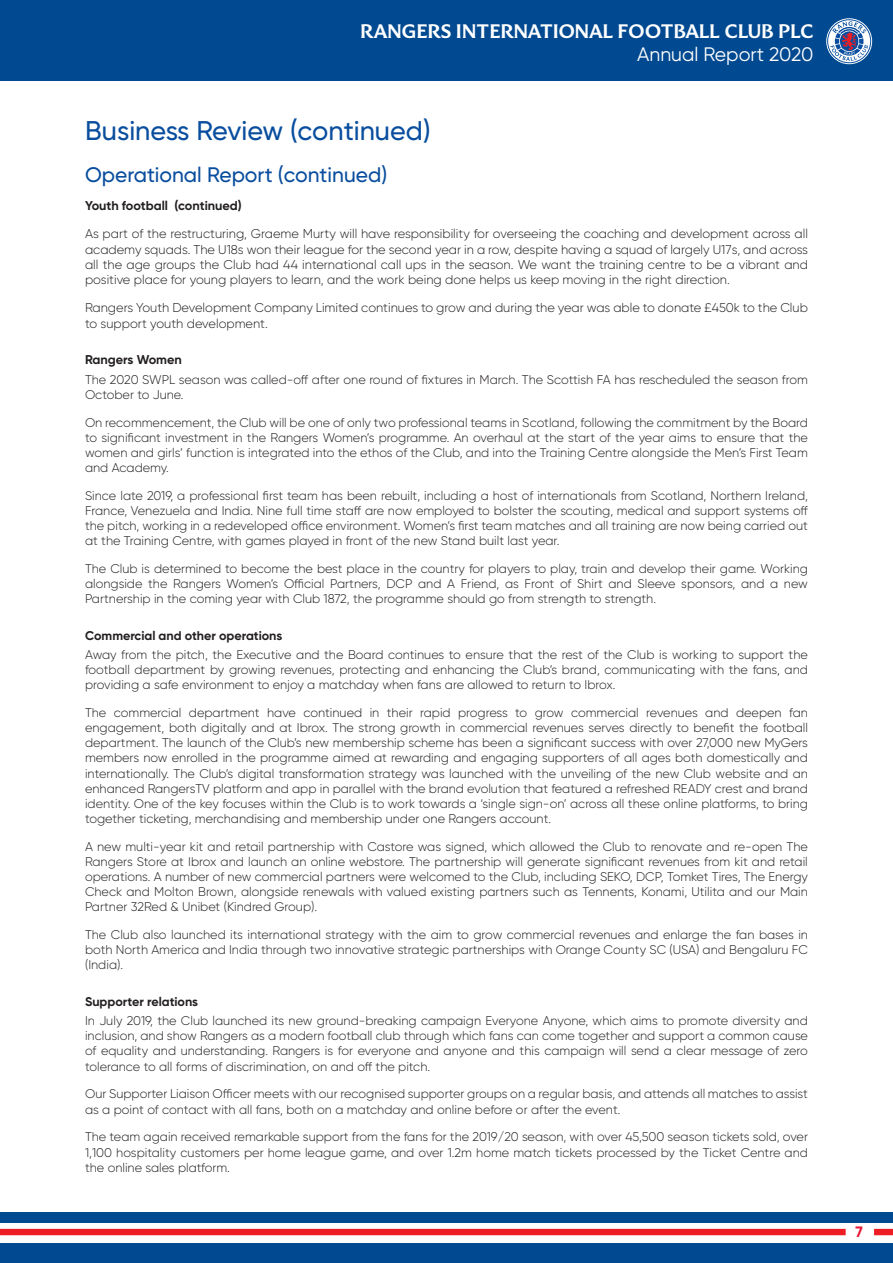
<style>
.page{position:relative;width:893px;height:1263px;background:#fff}
.page>*{position:absolute;margin:0;border:0;box-sizing:border-box;transform-origin:0 0}
.t1{font:500 27px "Gilroy";color:#084d9e}
.t2{font:500 21px "Gilroy";color:#084d9e}
.t3{font:19.5px "Rangers FC Display";letter-spacing:-.03em;color:#fff}
.t4{font:19.5px "Gilroy";color:#fff}
.t5{font:700 15px "Gilroy";color:#e51836}
.t6{font:300 12.75px/15.3px "Gilroy";color:#231f20;text-align:justify}
.t7{font:700 12.75px "Gilroy";color:#231f20}
.t8{font:300 12.6px/15.1px "Gilroy";color:#231f20;text-align:justify}
.t9{font:700 12.6px "Gilroy";color:#231f20}
</style>
<div class="page">
<div style="left:0;top:1243px;width:893px;height:20px;background:#014990"></div>
<div style="left:0;top:1212px;width:893px;height:10px;background:#014990"></div>
<div style="left:874px;top:1229px;width:19px;height:6px;background:#ee1d23"></div>
<div style="left:0;top:1229px;width:846px;height:6px;background:#ee1d23"></div>
<div style="left:0;top:0;width:893px;height:81px;background:#014990"></div>
<svg style="left:827px;top:19px;width:44px;height:44px"></svg>
<h3 class="t3" style="left:360px;top:22px;width:455px">RANGERS INTERNATIONAL FOOTBALL CLUB PLC</h3>
<h3 class="t4" style="left:637px;top:43px;width:178px">Annual Report 2020</h3>
<h1 class="t1" style="left:85px;top:114px;width:347px">Business Review (continued)</h1>
<h2 class="t2" style="left:85px;top:162px;width:304px">Operational Report (continued)</h2>
<p class="t7" style="left:85px;top:198px;width:158px">Youth football (continued)</p>
<p class="t6" style="left:85px;top:226px;width:724px">As part of the restructuring, Graeme Murty will have responsibility for overseeing the coaching and development across all academy squads. The U18s won their league for the second year in a row, despite having a squad of largely U17s, and across all the age groups the Club had 44 international call ups in the season. We want the training centre to be a vibrant and positive place for young players to learn, and the work being done helps us keep moving in the right direction.</p>
<p class="t6" style="left:85px;top:300px;width:724px">Rangers Youth Development Company Limited continues to grow and during the year was able to donate £450k to the Club to support youth development.</p>
<p class="t7" style="left:85px;top:352px;width:98px">Rangers Women</p>
<p class="t8" style="left:85px;top:371px;width:724px">The 2020 SWPL season was called-off after one round of fixtures in March. The Scottish FA has rescheduled the season from<br>October to June.</p>
<p class="t8" style="left:85px;top:414px;width:724px">On recommencement, the Club will be one of only two professional teams in Scotland, following the commitment by the Board to significant investment in the Rangers Women’s programme. An overhaul at the start of the year aims to ensure that the women and girls’ function is integrated into the ethos of the Club, and into the Training Centre alongside the Men’s First Team and Academy.</p>
<p class="t8" style="left:85px;top:488px;width:724px">Since late 2019, a professional first team has been rebuilt, including a host of internationals from Scotland, Northern Ireland, France, Venezuela and India. Nine full time staff are now employed to bolster the scouting, medical and support systems off the pitch, working in a redeveloped office environment. Women’s first team matches and all training are now being carried out at the Training Centre, with games played in front of the new Stand built last year.</p>
<p class="t8" style="left:85px;top:561px;width:724px">The Club is determined to become the best place in the country for players to play, train and develop their game. Working alongside the Rangers Women’s Official Partners, DCP and A Friend, as Front of Shirt and Sleeve sponsors, and a new Partnership in the coming year with Club 1872, the programme should go from strength to strength.</p>
<p class="t9" style="left:85px;top:627px;width:199px">Commercial and other operations</p>
<p class="t8" style="left:85px;top:647px;width:724px">Away from the pitch, the Executive and the Board continues to ensure that the rest of the Club is working to support the football department by growing revenues, protecting and enhancing the Club’s brand, communicating with the fans, and providing a safe environment to enjoy a matchday when fans are allowed to return to Ibrox.</p>
<p class="t8" style="left:85px;top:705px;width:724px">The commercial department have continued in their rapid progress to grow commercial revenues and deepen fan engagement, both digitally and at Ibrox. The strong growth in commercial revenues serves directly to benefit the football department. The launch of the Club’s new membership scheme has been a significant success with over 27,000 new MyGers members now enrolled in the programme aimed at rewarding and engaging supporters of all ages both domestically and internationally. The Club’s digital transformation strategy was launched with the unveiling of the new Club website and an enhanced RangersTV platform and app in parallel with the brand evolution that featured a refreshed READY crest and brand identity. One of the key focuses within the Club is to work towards a ‘single sign-on’ across all these online platforms, to bring together ticketing, merchandising and membership under one Rangers account.</p>
<p class="t8" style="left:85px;top:839px;width:724px">A new multi-year kit and retail partnership with Castore was signed, which allowed the Club to renovate and re-open The Rangers Store at Ibrox and launch an online webstore. The partnership will generate significant revenues from kit and retail operations. A number of new commercial partners were welcomed to the Club, including SEKO, DCP, Tomket Tires, The Energy Check and Molton Brown, alongside renewals with valued existing partners such as Tennents, Konami, Utilita and our Main Partner 32Red &amp; Unibet (Kindred Group).</p>
<p class="t8" style="left:85px;top:927px;width:724px">The Club also launched its international strategy with the aim to grow commercial revenues and enlarge the fan bases in both North America and India through two innovative strategic partnerships with Orange County SC (USA) and Bengaluru FC (India).</p>
<p class="t9" style="left:85px;top:993px;width:115px">Supporter relations</p>
<p class="t8" style="left:85px;top:1013px;width:724px">In July 2019, the Club launched its new ground-breaking campaign Everyone Anyone, which aims to promote diversity and inclusion, and show Rangers as a modern football club through which fans can come together and support a common cause of equality and understanding. Rangers is for everyone and anyone and this campaign will send a clear message of zero tolerance to all forms of discrimination, on and off the pitch.</p>
<p class="t8" style="left:85px;top:1086px;width:724px">Our Supporter Liaison Officer meets with our recognised supporter groups on a regular basis, and attends all matches to assist as a point of contact with all fans, both on a matchday and online before or after the event.</p>
<p class="t8" style="left:85px;top:1129px;width:724px">The team again received remarkable support from the fans for the 2019/20 season, with over 45,500 season tickets sold, over 1,100 hospitality customers per home league game, and over 1.2m home match tickets processed by the Ticket Centre and the online sales platform.</p>
<p class="t5" style="left:855px;top:1222px;width:9px">7</p>
</div>
